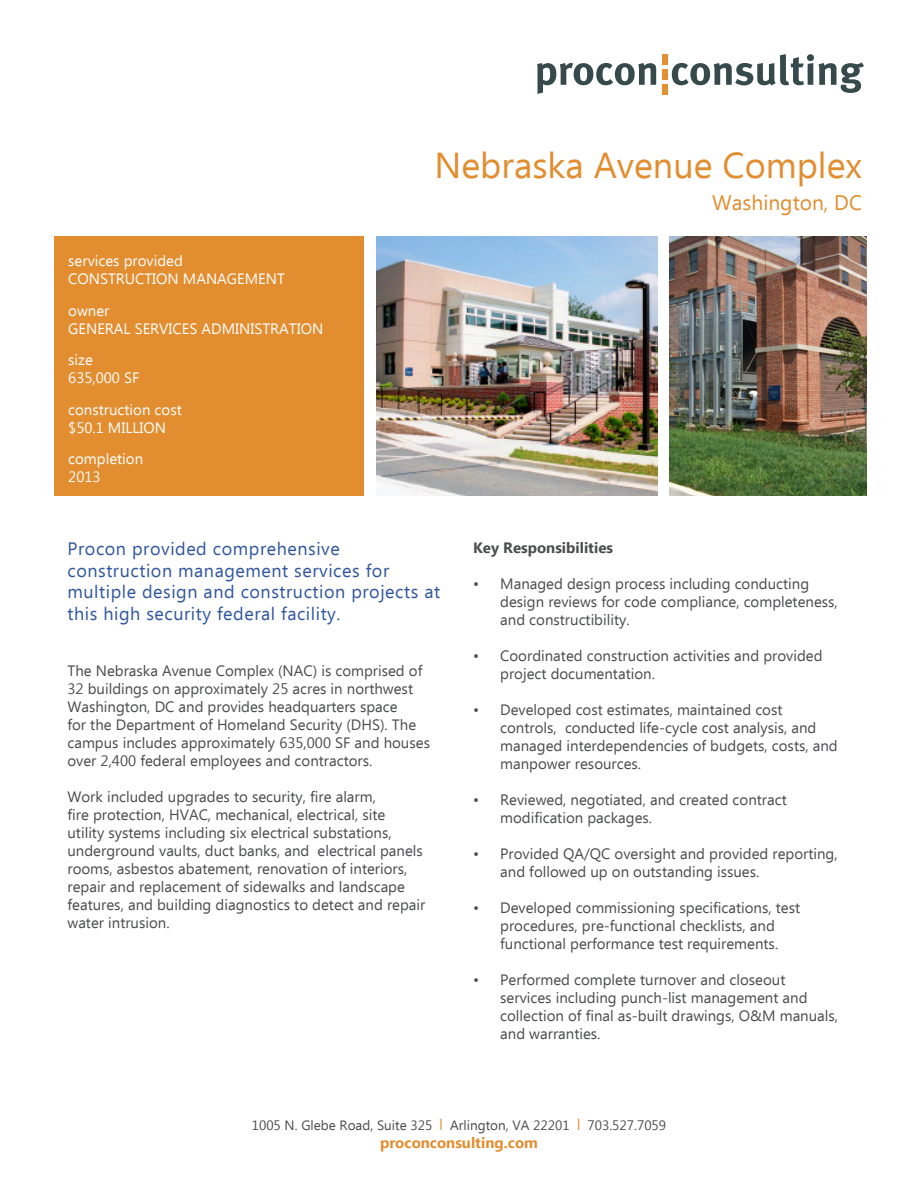
<style>
.page{position:relative;width:918px;height:1188px;background:#fff}
.page>*{position:absolute;margin:0;border:0;box-sizing:border-box;transform-origin:0 0}
.t1{font:36px "Ebrima";color:#e28d2f}
.t2{font:21px "Ebrima";color:#e28d2f}
.t3{font:18px/21.6px "Ebrima";letter-spacing:.03em;color:#31579e}
.t4{font:15px/18px "Ebrima";color:#4b4c4d}
.t5{font:15px "Ebrima";color:#fff}
.t6{font:700 15px "Ebrima";color:#e28d2f}
.t7{font:700 15px "Ebrima";color:#4b4c4d}
.t8{font:13.5px "Ebrima";color:#4b4c4d}
.s1{color:#e28d2f}
</style>
<div class="page">
<div style="left:662px;top:54px;width:6px;height:11px;background:#e49032"></div>
<div style="left:662px;top:84px;width:6px;height:11px;background:#e49032"></div>
<div style="left:662px;top:69px;width:6px;height:11px;background:#e49032"></div>
<svg style="left:537px;top:63px;width:119px;height:31px"></svg>
<svg style="left:672px;top:54px;width:192px;height:39px"></svg>
<div style="left:55px;top:236px;width:309px;height:260px;background:#e28d2f"></div>
<img style="left:670px;top:236px;width:197px;height:260px">
<img style="left:376px;top:236px;width:281px;height:260px">
<p class="t5" style="left:68px;top:250px;width:116px">services provided</p>
<p class="t5" style="left:68px;top:268px;width:218px">CONSTRUCTION MANAGEMENT</p>
<p class="t5" style="left:68px;top:300px;width:43px">owner</p>
<p class="t5" style="left:68px;top:318px;width:256px">GENERAL SERVICES ADMINISTRATION</p>
<p class="t5" style="left:68px;top:349px;width:26px">size</p>
<p class="t5" style="left:68px;top:367px;width:73px">635,000 SF</p>
<p class="t5" style="left:68px;top:399px;width:115px">construction cost</p>
<p class="t5" style="left:68px;top:417px;width:99px">$50.1 MILLION</p>
<p class="t5" style="left:68px;top:448px;width:76px">completion</p>
<p class="t5" style="left:68px;top:466px;width:34px">2013</p>
<p class="t1" style="left:435px;top:139px;width:429px">Nebraska Avenue Complex</p>
<p class="t2" style="left:712px;top:187px;width:151px">Washington, DC</p>
<p class="t3" style="left:68px;top:539px;width:374px">Procon provided comprehensive construction management services for multiple design and construction projects at this high security federal facility.</p>
<p class="t4" style="left:68px;top:663px;width:364px">The Nebraska Avenue Complex (NAC) is comprised of 32 buildings on approximately 25 acres in northwest Washington, DC and provides headquarters space<br>for the Department of Homeland Security (DHS). The campus includes approximately 635,000 SF and houses over 2,400 federal employees and contractors.</p>
<p class="t4" style="left:68px;top:789px;width:359px">Work included upgrades to security, fire alarm,<br>fire protection, HVAC, mechanical, electrical, site utility systems including six electrical substations, underground vaults, duct banks, and electrical panels rooms, asbestos abatement, renovation of interiors, repair and replacement of sidewalks and landscape features, and building diagnostics to detect and repair water intrusion.</p>
<p class="t7" style="left:473px;top:537px;width:141px">Key Responsibilities</p>
<p class="t4" style="left:500px;top:576px;width:339px;text-indent:-27px">• Managed design process including conducting design reviews for code compliance, completeness, and constructibility.</p>
<p class="t4" style="left:500px;top:648px;width:324px;text-indent:-27px">• Coordinated construction activities and provided project documentation.</p>
<p class="t4" style="left:500px;top:702px;width:339px;text-indent:-27px">• Developed cost estimates, maintained cost controls, conducted life-cycle cost analysis, and managed interdependencies of budgets, costs, and manpower resources.</p>
<p class="t4" style="left:500px;top:792px;width:288px;text-indent:-27px">• Reviewed, negotiated, and created contract modification packages.</p>
<p class="t4" style="left:500px;top:846px;width:339px;text-indent:-27px">• Provided QA/QC oversight and provided reporting, and followed up on outstanding issues.</p>
<p class="t4" style="left:473px;top:900px;width:328px;text-align:center">• Developed commissioning specifications, test procedures, pre-functional checklists, and functional performance test requirements.</p>
<p class="t4" style="left:500px;top:972px;width:339px;text-indent:-27px">• Performed complete turnover and closeout services including punch-list management and collection of final as-built drawings, O&amp;M manuals, and warranties.</p>
<p class="t8" style="left:252px;top:1116px;width:416px">1005 N. Glebe Road, Suite 325 <span class="s1">꘡</span> Arlington, VA 22201 <span class="s1">꘡</span> 703.527.7059</p>
<p class="t6" style="left:380px;top:1131px;width:159px">proconconsulting.com</p>
</div>
